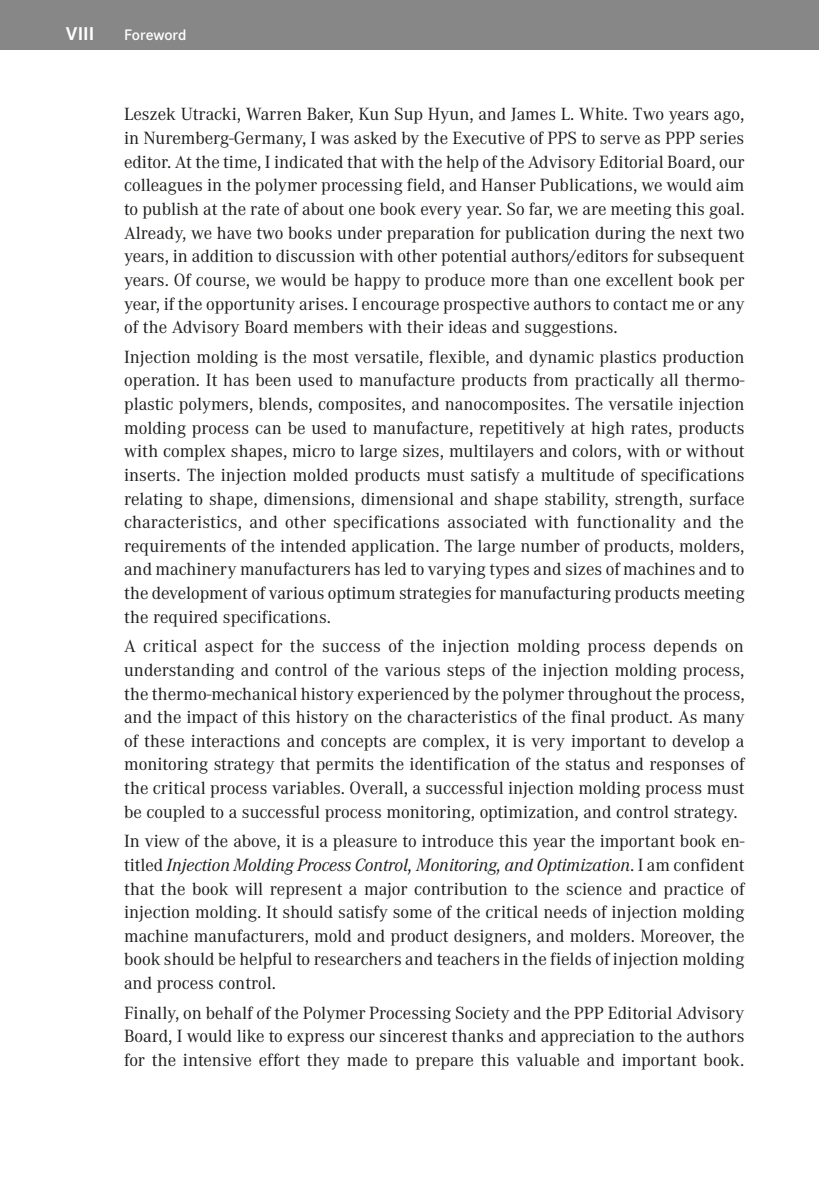
<style>
.page{position:relative;width:819px;height:1191px;background:#fff}
.page>*{position:absolute;margin:0;border:0;box-sizing:border-box;transform-origin:0 0}
.t1{font:700 19.25px "Corporate S Pro";color:#fff}
.t2{font:18.38px/23.6px "Corporate A Pro";color:#1d1d1b;text-align:justify}
.t3{font:600 15.75px "Corporate S Pro";color:#fff}
.s1{font-style:italic}
</style>
<div class="page">
<div style="left:0;top:0;width:819px;height:50px;background:#878787"></div>
<p class="t1" style="left:66px;top:18px;width:30px">VIII</p>
<p class="t3" style="left:124px;top:23px;width:64px">Foreword</p>
<p class="t2" style="left:124px;top:102px;width:622px">Leszek Utracki, Warren Baker, Kun Sup Hyun, and James L. White. Two years ago, in Nuremberg-Germany, I was asked by the Executive of PPS to serve as PPP series editor. At the time, I indicated that with the help of the Advisory Editorial Board, our colleagues in the polymer processing field, and Hanser Publications, we would aim to publish at the rate of about one book every year. So far, we are meeting this goal.<br>Already, we have two books under preparation for publication during the next two years, in addition to discussion with other potential authors/editors for subsequent years. Of course, we would be happy to produce more than one excellent book per year, if the opportunity arises. I encourage prospective authors to contact me or any of the Advisory Board members with their ideas and suggestions.</p>
<p class="t2" style="left:124px;top:344px;width:622px">Injection molding is the most versatile, flexible, and dynamic plastics production operation. It has been used to manufacture products from practically all thermo&shy;plastic polymers, blends, composites, and nanocomposites. The versatile injection molding process can be used to manufacture, repetitively at high rates, products with complex shapes, micro to large sizes, multilayers and colors, with or without inserts. The injection molded products must satisfy a multitude of specifications relating to shape, dimensions, dimensional and shape stability, strength, surface characteristics, and other specifications associated with functionality and the requirements of the intended application. The large number of products, molders, and machinery manufacturers has led to varying types and sizes of machines and to the development of various optimum strategies for manufacturing products meeting the required specifications.</p>
<p class="t2" style="left:124px;top:633px;width:622px">A critical aspect for the success of the injection molding process depends on understanding and control of the various steps of the injection molding process, the thermo-mechanical history experienced by the polymer throughout the process, and the impact of this history on the characteristics of the final product. As many of these interactions and concepts are complex, it is very important to develop a monitoring strategy that permits the identification of the status and responses of the critical process variables. Overall, a successful injection molding process must be coupled to a successful process monitoring, optimization, and control strategy.</p>
<p class="t2" style="left:124px;top:828px;width:622px;text-align:left">In view of the above, it is a pleasure to introduce this year the important book en-- titled <span class="s1">Injection Molding Process Control, Monitoring, and Optimization</span>. I am confident that the book will represent a major contribution to the science and practice of injection molding. It should satisfy some of the critical needs of injection molding machine manufacturers, mold and product designers, and molders. Moreover, the book should be helpful to researchers and teachers in the fields of injection molding and process control.</p>
<p class="t2" style="left:124px;top:1000px;width:622px">Finally, on behalf of the Polymer Processing Society and the PPP Editorial Advisory Board, I would like to express our sincerest thanks and appreciation to the authors for the intensive effort they made to prepare this valuable and important book.</p>
</div>
